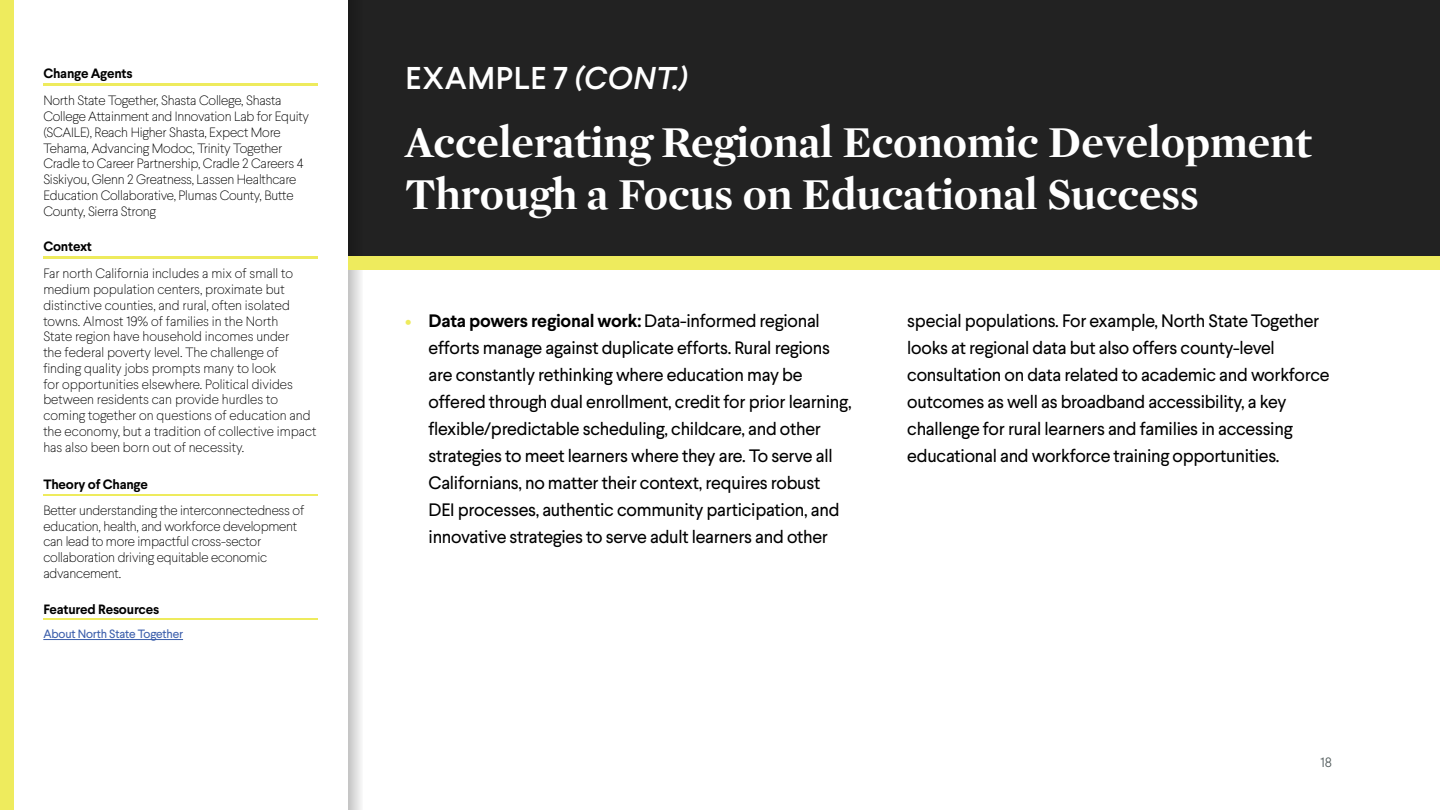
<style>
.page{position:relative;width:1440px;height:810px;background:#fff}
.page>*{position:absolute;margin:0;border:0;box-sizing:border-box;transform-origin:0 0}
.t1{font:700 45px/52.5px "Mercury Display";color:#fff}
.t2{font:500 31.5px "Larsseit";letter-spacing:.02em;color:#fff}
.t3{font:18px/27px "Larsseit";letter-spacing:-.015em;color:#000}
.t4{font:100 13.5px/15.8px "Larsseit";letter-spacing:-.015em;color:#000}
.t5{font:700 13.5px "Larsseit";letter-spacing:-.015em;color:#000}
.t6{font:300 13.5px "Larsseit";color:#4d5758}
.t7{font:12px "Larsseit";letter-spacing:-.015em;color:#3b5eab}
.s1{font-style:italic}
.s2{font-weight:700;color:#eeeb5d}
.s3{font-weight:700}
</style>
<div class="page">
<div style="left:348px;top:0;width:1092px;height:256px;background:#222"></div>
<svg style="left:348px;top:270px;width:13px;height:540px;background:#dadada"></svg>
<div style="left:348px;top:256px;width:1092px;height:14px;background:#eeeb5d"></div>
<div style="left:0;top:0;width:13px;height:810px;background:#eeeb5d"></div>
<hr style="left:43px;top:84px;width:275px;height:2px;background:#eeeb5d">
<hr style="left:43px;top:494px;width:275px;height:2px;background:#eeeb5d">
<hr style="left:43px;top:639px;width:140px;height:1px;background:#3b5eab">
<hr style="left:43px;top:618px;width:275px;height:2px;background:#eeeb5d">
<hr style="left:43px;top:257px;width:275px;height:2px;background:#eeeb5d">
<p class="t5" style="left:43px;top:65px;width:91px">Change Agents</p>
<p class="t4" style="left:43px;top:92px;width:267px">North State Together, Shasta College, Shasta College Attainment and Innovation Lab for Equity (SCAILE), Reach Higher Shasta, Expect More Tehama, Advancing Modoc, Trinity Together Cradle to Career Partnership, Cradle 2 Careers 4<br>Siskiyou, Glenn 2 Greatness, Lassen Healthcare Education Collaborative, Plumas County, Butte County, Sierra Strong</p>
<p class="t5" style="left:43px;top:238px;width:50px">Context</p>
<p class="t4" style="left:43px;top:265px;width:275px">Far north California includes a mix of small to medium population centers, proximate but distinctive counties, and rural, often isolated towns. Almost 19% of families in the North<br>State region have household incomes under<br>the federal poverty level. The challenge of finding quality jobs prompts many to look<br>for opportunities elsewhere. Political divides between residents can provide hurdles to coming together on questions of education and the economy, but a tradition of collective impact has also been born out of necessity.</p>
<p class="t5" style="left:43px;top:475px;width:106px">Theory of Change</p>
<p class="t4" style="left:43px;top:502px;width:262px">Better understanding the interconnectedness of education, health, and workforce development can lead to more impactful cross-sector collaboration driving equitable economic advancement.</p>
<p class="t5" style="left:43px;top:600px;width:118px">Featured Resources</p>
<p class="t7" style="left:43px;top:626px;width:141px">About North State Together</p>
<h2 class="t2" style="left:406px;top:58px;width:284px">EXAMPLE 7 <span class="s1">(CONT.)</span></h2>
<h1 class="t1" style="left:405px;top:114px;width:908px">Accelerating Regional Economic Development<br>Through a Focus on Educational Success</h1>
<p class="t3" style="left:429px;top:307px;width:424px;text-indent:-24px"><span class="s2">•</span> <span class="s3">Data powers regional work:</span> Data-informed regional efforts manage against duplicate efforts. Rural regions are constantly rethinking where education may be offered through dual enrollment, credit for prior learning, flexible/predictable scheduling, childcare, and other strategies to meet learners where they are. To serve all Californians, no matter their context, requires robust<br>DEI processes, authentic community participation, and innovative strategies to serve adult learners and other</p>
<p class="t3" style="left:907px;top:307px;width:424px">special populations. For example, North State Together looks at regional data but also offers county-level consultation on data related to academic and workforce outcomes as well as broadband accessibility, a key challenge for rural learners and families in accessing educational and workforce training opportunities.</p>
<p class="t6" style="left:1320px;top:754px;width:13px">18</p>
</div>
